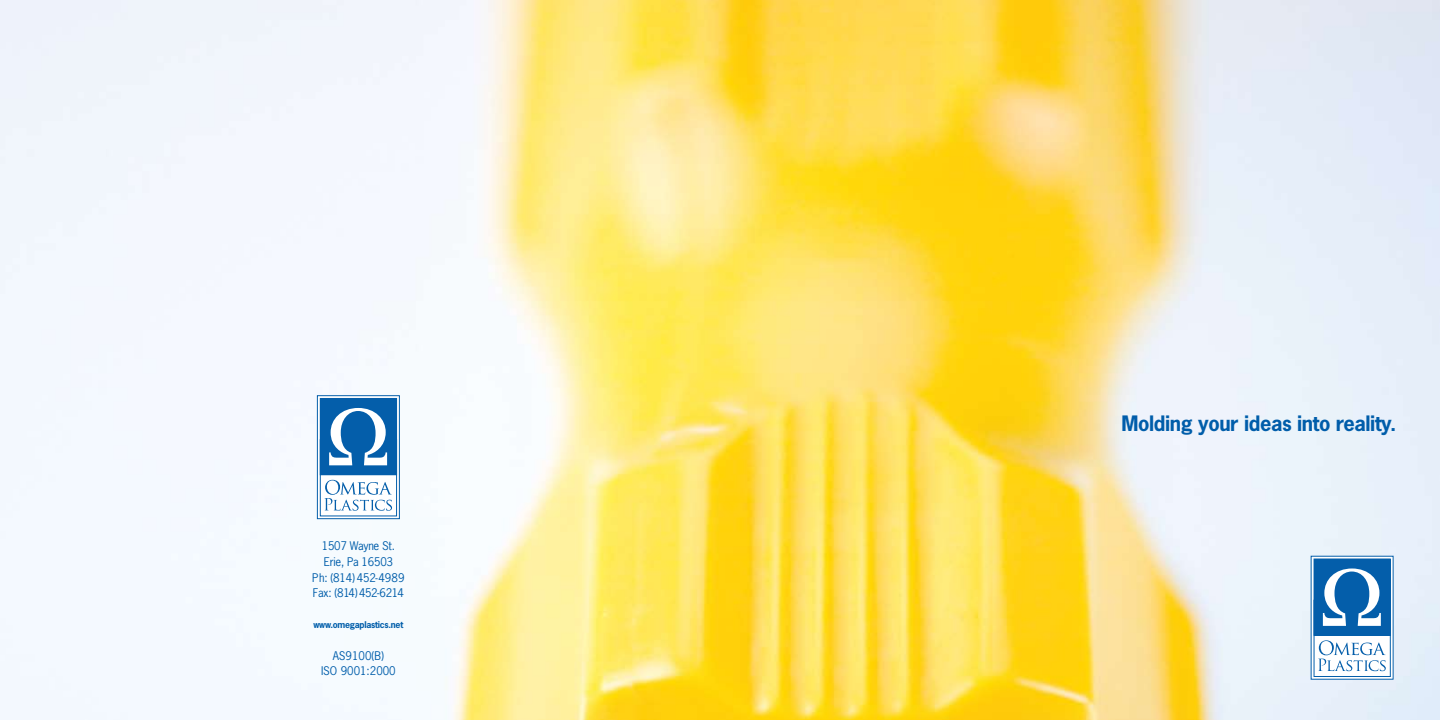
<style>
.page{position:relative;width:1440px;height:720px;background:#fff}
.page>*{position:absolute;margin:0;border:0;box-sizing:border-box;transform-origin:0 0}
.t1{font:700 20px "News Gothic Std";letter-spacing:-.02em;color:#005daa}
.t2{font:11.25px/15.6px "News Gothic Std";letter-spacing:-.02em;color:#005daa;text-align:center}
.t3{font:11.25px/15.6px "News Gothic Std";color:#005daa;text-align:center}
.t4{font:700 8.75px "News Gothic Std";letter-spacing:-.03em;color:#005daa}
</style>
<div class="page">
<img style="left:0;top:0;width:1440px;height:720px">
<svg style="left:1313px;top:558px;width:79px;height:120px"></svg>
<div style="left:1314px;top:600px;width:76px;height:76px;background:#fff"></div>
<div style="left:1314px;top:600px;width:77px;height:77px;border:1px solid #045eaa"></div>
<svg style="left:1318px;top:640px;width:68px;height:31px"></svg>
<div style="left:1314px;top:559px;width:76px;height:76px;background:#045eaa"></div>
<div style="left:1314px;top:559px;width:77px;height:77px;border:1px solid #045eaa"></div>
<svg style="left:1323px;top:569px;width:58px;height:57px"></svg>
<svg style="left:319px;top:397px;width:79px;height:120px"></svg>
<div style="left:317px;top:395px;width:83px;height:124px;border:1px solid #045eaa"></div>
<div style="left:320px;top:440px;width:77px;height:76px;background:#fff"></div>
<div style="left:320px;top:439px;width:77px;height:77px;border:1px solid #045eaa"></div>
<svg style="left:324px;top:480px;width:68px;height:31px"></svg>
<div style="left:320px;top:398px;width:77px;height:77px;background:#045eaa"></div>
<svg style="left:329px;top:408px;width:58px;height:57px"></svg>
<p class="t2" style="left:312px;top:538px;width:94px">1507 Wayne St.<br>Erie, Pa 16503<br>Ph: (814) 452-4989<br>Fax: (814) 452-6214</p>
<p class="t4" style="left:314px;top:619px;width:91px">www.omegaplastics.net</p>
<p class="t3" style="left:321px;top:647px;width:76px">AS9100(B)<br>ISO 9001:2000</p>
<h1 class="t1" style="left:1121px;top:410px;width:276px">Molding your ideas into reality.</h1>
</div>
